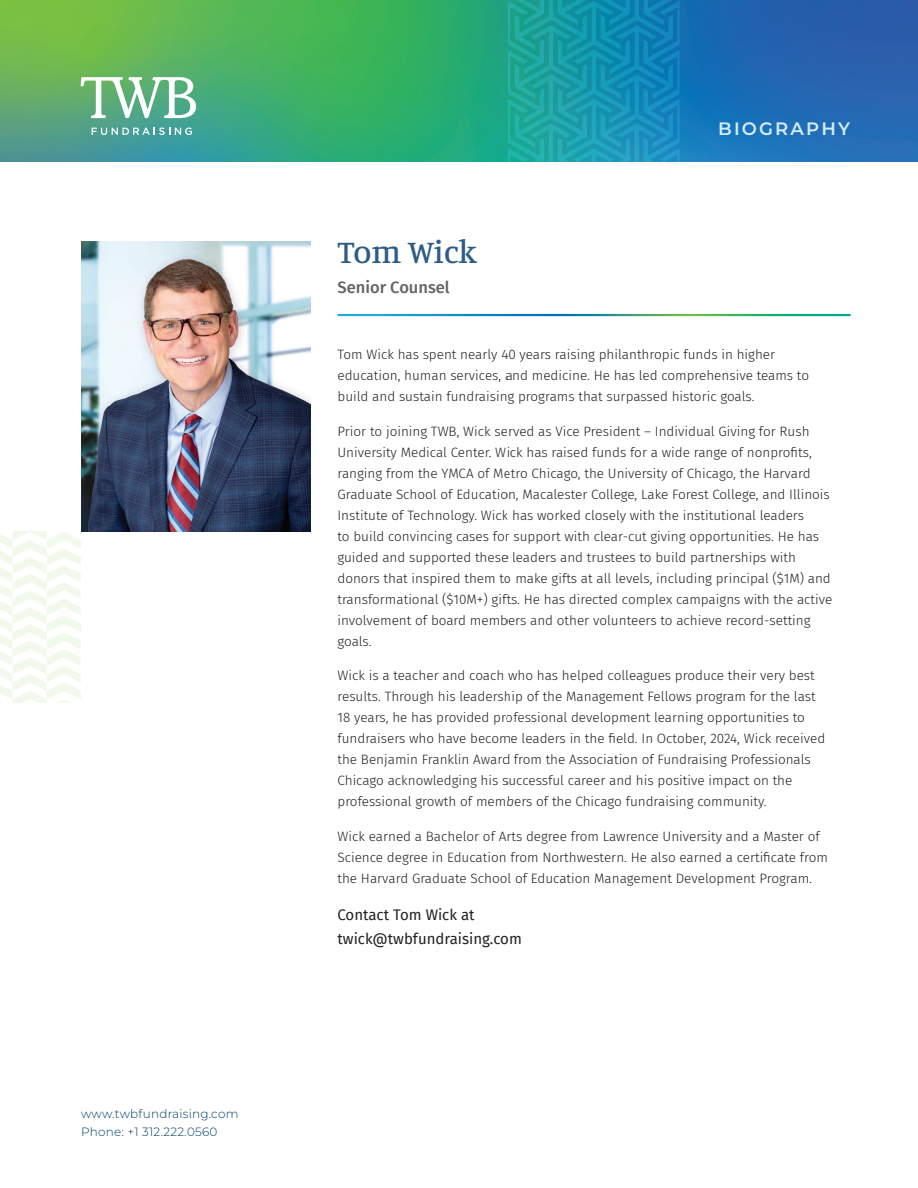
<style>
.page{position:relative;width:918px;height:1188px;background:#fff}
.page>*{position:absolute;margin:0;border:0;box-sizing:border-box;transform-origin:0 0}
.t1{font:500 33px "Manuale";color:#2f5c86}
.t2{font:600 18px "Montserrat";letter-spacing:.12em;color:#d4ecf7}
.t3{font:500 16.5px "Fira Sans";color:#636366}
.t4{font:15px "Fira Sans";color:#231f20}
.t5{font:300 13.5px/21px "Fira Sans";color:#231f20}
.t6{font:300 12px/18px "Montserrat";letter-spacing:.02em;color:#003d6a}
</style>
<div class="page">
<img style="left:0;top:0;width:918px;height:162px">
<img style="left:81px;top:242px;width:229px;height:290px">
<svg style="left:508px;top:0;width:172px;height:162px;background:#1896ad"></svg>
<svg style="left:0;top:532px;width:81px;height:170px"></svg>
<svg style="left:92px;top:128px;width:100px;height:7px"></svg>
<svg style="left:81px;top:77px;width:115px;height:41px"></svg>
<p class="t6" style="left:81px;top:1104px;width:159px">www.twbfundraising.com<br>Phone: +1 312.222.0560</p>
<p class="t1" style="left:338px;top:231px;width:141px">Tom Wick</p>
<p class="t3" style="left:338px;top:274px;width:114px">Senior Counsel</p>
<p class="t2" style="left:718px;top:116px;width:133px">BIOGRAPHY</p>
<p class="t5" style="left:338px;top:344px;width:473px">Tom Wick has spent nearly 40 years raising philanthropic funds in higher education, human services, and medicine. He has led comprehensive teams to build and sustain fundraising programs that surpassed historic goals.</p>
<p class="t5" style="left:338px;top:421px;width:496px">Prior to joining TWB, Wick served as Vice President – Individual Giving for Rush University Medical Center. Wick has raised funds for a wide range of nonprofits, ranging from the YMCA of Metro Chicago, the University of Chicago, the Harvard Graduate School of Education, Macalester College, Lake Forest College, and Illinois Institute of Technology. Wick has worked closely with the institutional leaders<br>to build convincing cases for support with clear-cut giving opportunities. He has guided and supported these leaders and trustees to build partnerships with donors that inspired them to make gifts at all levels, including principal ($1M) and transformational ($10M+) gifts. He has directed complex campaigns with the active involvement of board members and other volunteers to achieve record-setting goals.</p>
<p class="t5" style="left:338px;top:665px;width:489px">Wick is a teacher and coach who has helped colleagues produce their very best results. Through his leadership of the Management Fellows program for the last 18 years, he has provided professional development learning opportunities to fundraisers who have become leaders in the field. In October, 2024, Wick received the Benjamin Franklin Award from the Association of Fundraising Professionals Chicago acknowledging his successful career and his positive impact on the professional growth of members of the Chicago fundraising community.</p>
<p class="t5" style="left:338px;top:826px;width:492px">Wick earned a Bachelor of Arts degree from Lawrence University and a Master of<br>Science degree in Education from Northwestern. He also earned a certificate from the Harvard Graduate School of Education Management Development Program.</p>
<p class="t4" style="left:338px;top:904px;width:139px">Contact Tom Wick at</p>
<p class="t4" style="left:338px;top:928px;width:186px">twick@twbfundraising.com</p>
</div>
